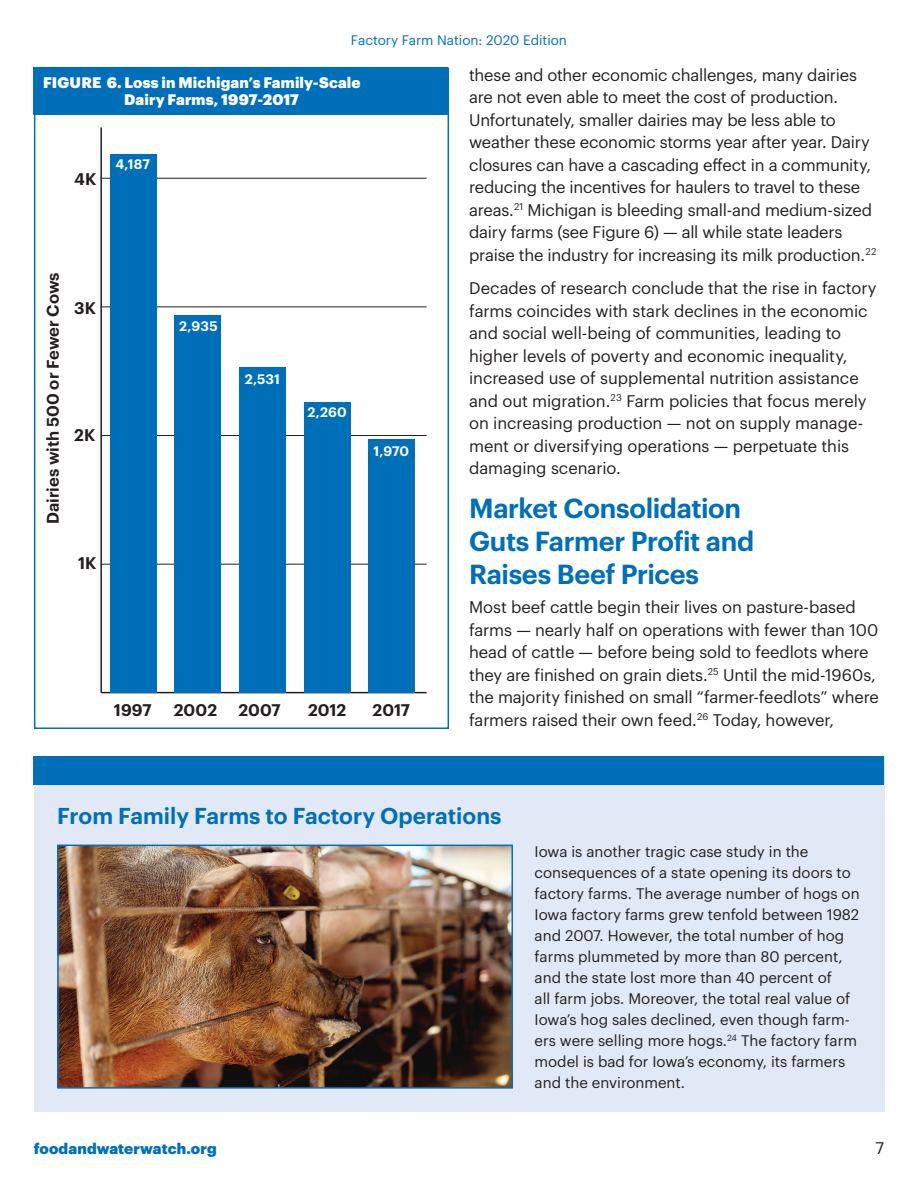
<style>
.page{position:relative;width:918px;height:1188px;background:#fff}
.page>*{position:absolute;margin:0;border:0;box-sizing:border-box;transform-origin:0 0}
.t1{font:600 27px/33px "Graphik";letter-spacing:-.015em;color:#006fba}
.t2{font:600 22.5px "Graphik";color:#006fba}
.t3{font:16.5px/22.5px "Graphik";letter-spacing:-.01em;color:#231f20}
.t4{font:600 16.5px "Graphik";color:#231f20}
.t5{font:15px/21px "Graphik";color:#231f20}
.t6{font:900 15px/16.5px "Graphik";letter-spacing:.01em;color:#fff}
.t7{font:900 15px "Graphik";letter-spacing:.005em;color:#006fba}
.t8{font:13.5px "Graphik";color:#006fba}
.t9{font:600 13.5px "Graphik";letter-spacing:.005em;color:#fff}
</style>
<div class="page">
<div style="left:34px;top:756px;width:850px;height:355px;background:#e1e9f6"></div>
<div style="left:34px;top:756px;width:850px;height:28px;background:#006fba"></div>
<img style="left:60px;top:848px;width:450px;height:238px">
<div style="left:57px;top:845px;width:456px;height:244px;border:2px solid #006fba"></div>
<hr style="left:100px;top:127px;width:2px;height:566px;background:#231f20">
<hr style="left:101px;top:692px;width:326px;height:1px;background:#231f20">
<hr style="left:101px;top:564px;width:326px;height:1px;background:#231f20">
<hr style="left:101px;top:435px;width:326px;height:1px;background:#231f20">
<hr style="left:101px;top:307px;width:326px;height:1px;background:#231f20">
<hr style="left:101px;top:178px;width:326px;height:1px;background:#231f20">
<div style="left:110px;top:154px;width:46px;height:539px;background:#006fba"></div>
<div style="left:174px;top:315px;width:47px;height:378px;background:#006fba"></div>
<div style="left:239px;top:367px;width:47px;height:326px;background:#006fba"></div>
<div style="left:304px;top:402px;width:46px;height:291px;background:#006fba"></div>
<div style="left:368px;top:439px;width:47px;height:254px;background:#006fba"></div>
<div style="left:34px;top:68px;width:414px;height:47px;background:#006fba"></div>
<p class="t8" style="left:351px;top:34px;width:218px">Factory Farm Nation: 2020 Edition</p>
<p class="t6" style="left:124px;top:75px;width:238px;text-indent:-81px">FIGURE 6. Loss in Michigan’s Family-Scale<br>Dairy Farms, 1997-2017</p>
<p class="t4" style="left:74px;top:172px;width:24px">4K</p>
<p class="t9" style="left:116px;top:159px;width:36px">4,187</p>
<p class="t4" style="left:46px;top:524px;width:253px;rotate:-90deg">Dairies with 500 or Fewer Cows</p>
<p class="t4" style="left:74px;top:301px;width:23px">3K</p>
<p class="t4" style="left:74px;top:428px;width:23px">2K</p>
<p class="t4" style="left:78px;top:557px;width:20px">1K</p>
<p class="t9" style="left:179px;top:320px;width:40px">2,935</p>
<p class="t9" style="left:245px;top:374px;width:37px">2,531</p>
<p class="t9" style="left:308px;top:406px;width:41px">2,260</p>
<p class="t9" style="left:374px;top:446px;width:37px">1,970</p>
<p class="t4" style="left:114px;top:703px;width:39px">1997</p>
<p class="t4" style="left:174px;top:703px;width:45px">2002</p>
<p class="t4" style="left:238px;top:703px;width:44px">2007</p>
<p class="t4" style="left:308px;top:703px;width:40px">2012</p>
<p class="t4" style="left:373px;top:703px;width:39px">2017</p>
<p class="t3" style="left:469px;top:65px;width:409px">these and other economic challenges, many dairies are not even able to meet the cost of production.<br>Unfortunately, smaller dairies may be less able to weather these economic storms year after year. Dairy closures can have a cascading effect in a community, reducing the incentives for haulers to travel to these areas.<sup>21</sup> Michigan is bleeding small-and medium-sized dairy farms (see Figure 6) — all while state leaders praise the industry for increasing its milk production.<sup>22</sup></p>
<p class="t3" style="left:469px;top:278px;width:409px">Decades of research conclude that the rise in factory farms coincides with stark declines in the economic and social well-being of communities, leading to higher levels of poverty and economic inequality, increased use of supplemental nutrition assistance and out migration.<sup>23</sup> Farm policies that focus merely on increasing production — not on supply manage&shy;ment or diversifying operations — perpetuate this damaging scenario.</p>
<h1 class="t1" style="left:469px;top:493px;width:287px">Market Consolidation<br>Guts Farmer Profit and<br>Raises Beef Prices</h1>
<p class="t3" style="left:469px;top:597px;width:411px">Most beef cattle begin their lives on pasture-based farms — nearly half on operations with fewer than 100 head of cattle — before being sold to feedlots where they are finished on grain diets.<sup>25</sup> Until the mid-1960s, the majority finished on small “farmer-feedlots” where farmers raised their own feed.<sup>26</sup> Today, however,</p>
<h2 class="t2" style="left:57px;top:806px;width:446px">From Family Farms to Factory Operations</h2>
<p class="t5" style="left:535px;top:842px;width:327px">Iowa is another tragic case study in the consequences of a state opening its doors to factory farms. The average number of hogs on Iowa factory farms grew tenfold between 1982 and 2007. However, the total number of hog farms plummeted by more than 80 percent, and the state lost more than 40 percent of<br>all farm jobs. Moreover, the total real value of Iowa’s hog sales declined, even though farm&shy;ers were selling more hogs.<sup>24</sup> The factory farm model is bad for Iowa’s economy, its farmers and the environment.</p>
<p class="t7" style="left:34px;top:1142px;width:184px">foodandwaterwatch.org</p>
<p class="t3" style="left:876px;top:1138px;width:10px">7</p>
</div>
